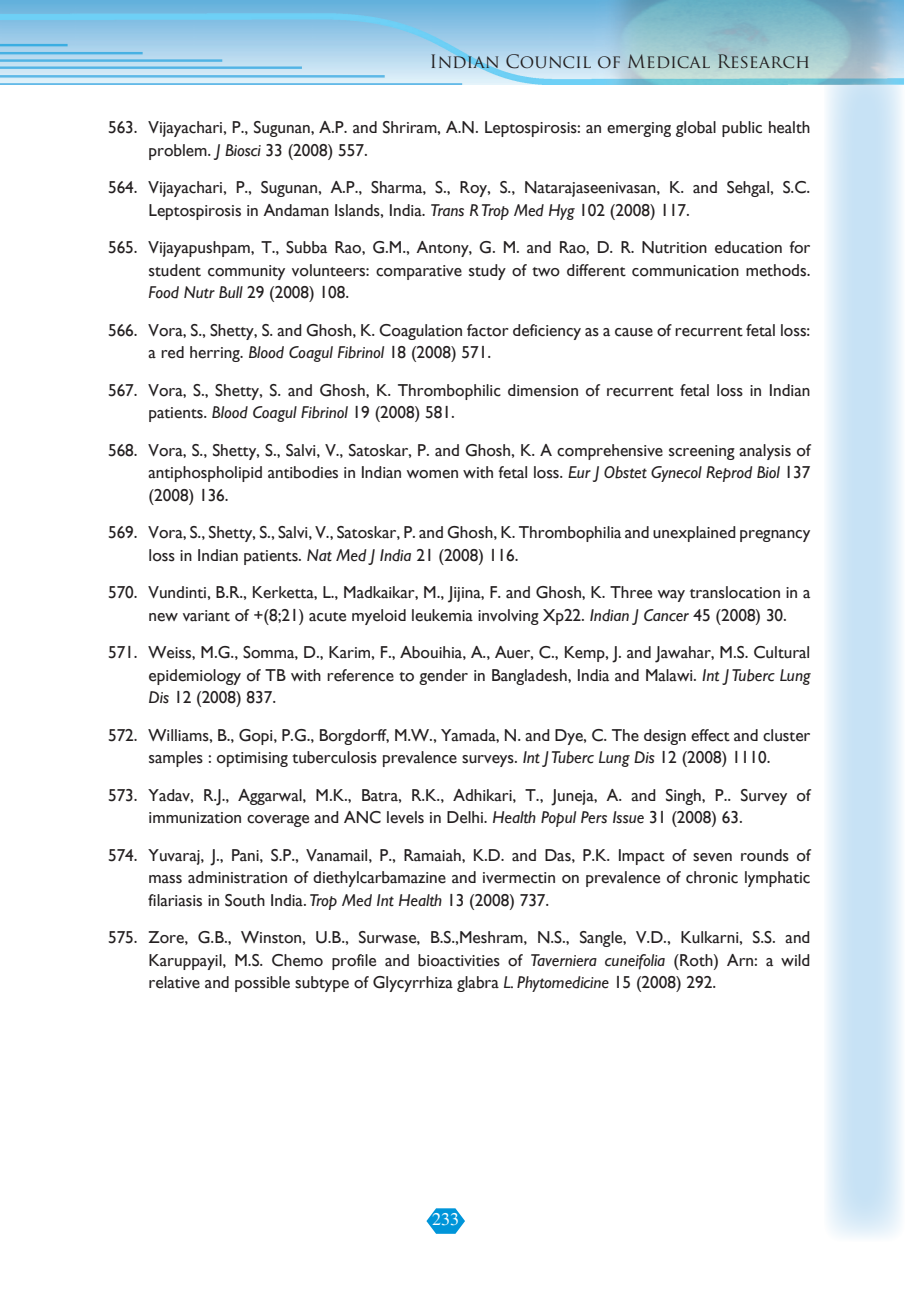
<style>
.page{position:relative;width:905px;height:1296px;background:#fff}
.page>*{position:absolute;margin:0;border:0;box-sizing:border-box;transform-origin:0 0}
.t1{font:18px "Trajan Pro";color:#231f20}
.t2{font:18px "Times";color:#fff}
.t3{font:17.25px/22.5px "Gill Sans";color:#231f20}
.s1{font-style:italic}
</style>
<div class="page">
<svg style="left:824px;top:54px;width:80px;height:1188px;background:#d5e9f7"></svg>
<img style="left:0;top:0;width:903px;height:85px">
<svg style="left:426px;top:1208px;width:39px;height:26px"></svg>
<p class="t1" style="left:429px;top:50px;width:382px">Indian Council of Medical Research</p>
<p class="t3" style="left:148px;top:116px;width:663px;text-indent:-41px">563. Vijayachari, P., Sugunan, A.P. and Shriram, A.N. Leptospirosis: an emerging global public health problem. <span class="s1">J Biosci</span> 33 (2008) 557.</p>
<p class="t3" style="left:148px;top:176px;width:663px;text-indent:-41px">564. Vijayachari, P., Sugunan, A.P., Sharma, S., Roy, S., Natarajaseenivasan, K. and Sehgal, S.C.<br>Leptospirosis in Andaman Islands, India. <span class="s1">Trans R Trop Med Hyg</span> 102 (2008) 117.</p>
<p class="t3" style="left:148px;top:236px;width:663px;text-align:justify;text-indent:-41px">565. Vijayapushpam, T., Subba Rao, G.M., Antony, G. M. and Rao, D. R. Nutrition education for student community volunteers: comparative study of two different communication methods.<br><span class="s1">Food Nutr Bull</span> 29 (2008) 108.</p>
<p class="t3" style="left:148px;top:319px;width:663px;text-indent:-41px">566. Vora, S., Shetty, S. and Ghosh, K. Coagulation factor deficiency as a cause of recurrent fetal loss: a red herring. <span class="s1">Blood Coagul Fibrinol</span> 18 (2008) 571.</p>
<p class="t3" style="left:148px;top:379px;width:663px;text-indent:-41px">567. Vora, S., Shetty, S. and Ghosh, K. Thrombophilic dimension of recurrent fetal loss in Indian patients. <span class="s1">Blood Coagul Fibrinol</span> 19 (2008) 581.</p>
<p class="t3" style="left:148px;top:439px;width:663px;text-align:justify;text-indent:-41px">568. Vora, S., Shetty, S., Salvi, V., Satoskar, P. and Ghosh, K. A comprehensive screening analysis of antiphospholipid antibodies in Indian women with fetal loss. <span class="s1">Eur J Obstet Gynecol Reprod Biol</span> 137 (2008) 136.</p>
<p class="t3" style="left:148px;top:521px;width:663px;text-indent:-41px">569. Vora, S., Shetty, S., Salvi, V., Satoskar, P. and Ghosh, K. Thrombophilia and unexplained pregnancy loss in Indian patients. <span class="s1">Nat Med J India</span> 21 (2008) 116.</p>
<p class="t3" style="left:148px;top:581px;width:663px;text-indent:-41px">570. Vundinti, B.R., Kerketta, L., Madkaikar, M., Jijina, F. and Ghosh, K. Three way translocation in a new variant of +(8;21) acute myeloid leukemia involving Xp22. <span class="s1">Indian J Cancer</span> 45 (2008) 30.</p>
<p class="t3" style="left:148px;top:641px;width:663px;text-align:justify;text-indent:-41px">571. Weiss, M.G., Somma, D., Karim, F., Abouihia, A., Auer, C., Kemp, J. and Jawahar, M.S. Cultural epidemiology of TB with reference to gender in Bangladesh, India and Malawi. <span class="s1">Int J Tuberc Lung Dis</span> 12 (2008) 837.</p>
<p class="t3" style="left:108px;top:724px;width:704px;text-align:center">572. Williams, B., Gopi, P.G., Borgdorff, M.W., Yamada, N. and Dye, C. The design effect and cluster samples : optimising tuberculosis prevalence surveys. <span class="s1">Int J Tuberc Lung Dis</span> 12 (2008) 1110.</p>
<p class="t3" style="left:148px;top:784px;width:663px;text-indent:-41px">573. Yadav, R.J., Aggarwal, M.K., Batra, R.K., Adhikari, T., Juneja, A. and Singh, P.. Survey of immunization coverage and ANC levels in Delhi. <span class="s1">Health Popul Pers Issue</span> 31 (2008) 63.</p>
<p class="t3" style="left:148px;top:844px;width:663px;text-align:justify;text-indent:-41px">574. Yuvaraj, J., Pani, S.P., Vanamail, P., Ramaiah, K.D. and Das, P.K. Impact of seven rounds of mass administration of diethylcarbamazine and ivermectin on prevalence of chronic lymphatic filariasis in South India. <span class="s1">Trop Med Int Health</span> 13 (2008) 737.</p>
<p class="t3" style="left:148px;top:926px;width:663px;text-align:justify;text-indent:-41px">575. Zore, G.B., Winston, U.B., Surwase, B.S.,Meshram, N.S., Sangle, V.D., Kulkarni, S.S. and Karuppayil, M.S. Chemo profile and bioactivities of <span class="s1">Taverniera cuneifolia</span> (Roth) Arn: a wild relative and possible subtype of Glycyrrhiza glabra <span class="s1">L. Phytomedicine</span> 15 (2008) 292.</p>
<p class="t2" style="left:432px;top:1209px;width:28px">233</p>
</div>
